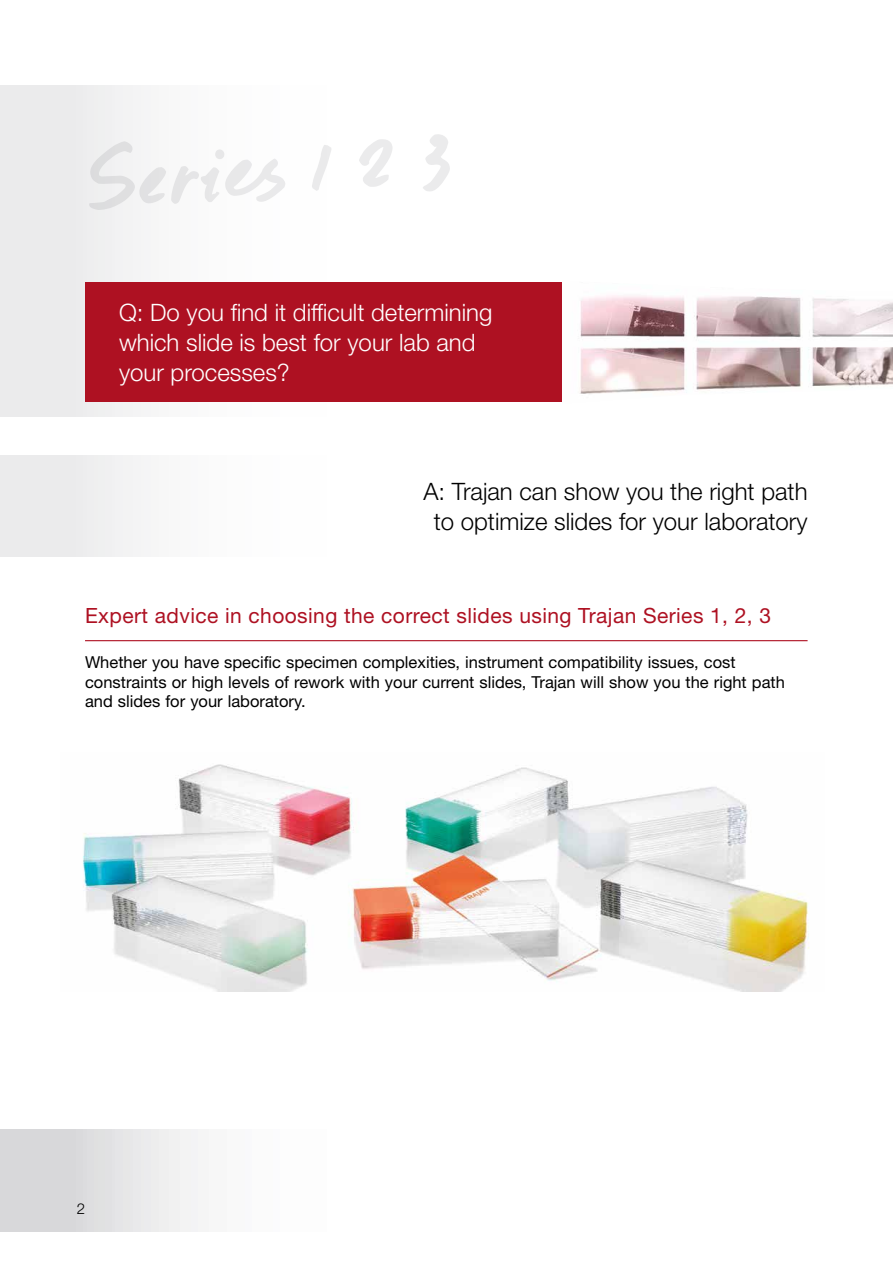
<style>
.page{position:relative;width:893px;height:1263px;background:#fff}
.page>*{position:absolute;margin:0;border:0;box-sizing:border-box;transform-origin:0 0}
.Question_Text_-_White{font:300 24px "Helvetica Neue LT Std";color:#fff}
.Answer_Text_-_Black{font:300 24px/30px "Helvetica Neue LT Std";color:#000;text-align:center}
.Section_Heading_with_Rule_-_Red{font:21px "Helvetica Neue LT Std";letter-spacing:.02em;color:#ae1122}
.Body_Text{font:16.5px/19.5px "Helvetica Neue LT Std";color:#000}
.t1{font:300 15px "Helvetica Neue LT Std";color:#000}
</style>
<div class="page">
<div style="left:0;top:85px;width:893px;height:332px;background:linear-gradient(to right,#f3f3f4,#fff)"></div>
<div style="left:0;top:456px;width:893px;height:101px;background:linear-gradient(to right,#f3f3f4,#fff)"></div>
<hr style="left:85px;top:640px;width:723px;height:1px;background:#ae1122">
<img style="left:83px;top:764px;width:726px;height:227px">
<svg style="left:0;top:1130px;width:198px;height:101px"></svg>
<div style="left:85px;top:283px;width:476px;height:119px;background:#ae1122"></div>
<img style="left:562px;top:280px;width:331px;height:124px">
<p class="Question_Text_-_White" style="left:119px;top:298px;width:375px">Q: Do you find it difficult determining</p>
<p class="Question_Text_-_White" style="left:119px;top:328px;width:358px">which slide is best for your lab and</p>
<p class="Question_Text_-_White" style="left:119px;top:358px;width:172px">your processes?</p>
<p class="Answer_Text_-_Black" style="left:423px;top:476px;width:386px">A: Trajan can show you the right path to optimize slides for your laboratory</p>
<p class="Section_Heading_with_Rule_-_Red" style="left:85px;top:603px;width:687px">Expert advice in choosing the correct slides using Trajan Series 1, 2, 3</p>
<p class="Body_Text" style="left:85px;top:652px;width:701px">Whether you have specific specimen complexities, instrument compatibility issues, cost constraints or high levels of rework with your current slides, Trajan will show you the right path and slides for your laboratory.</p>
<p class="t1" style="left:77px;top:1200px;width:10px">2</p>
</div>
